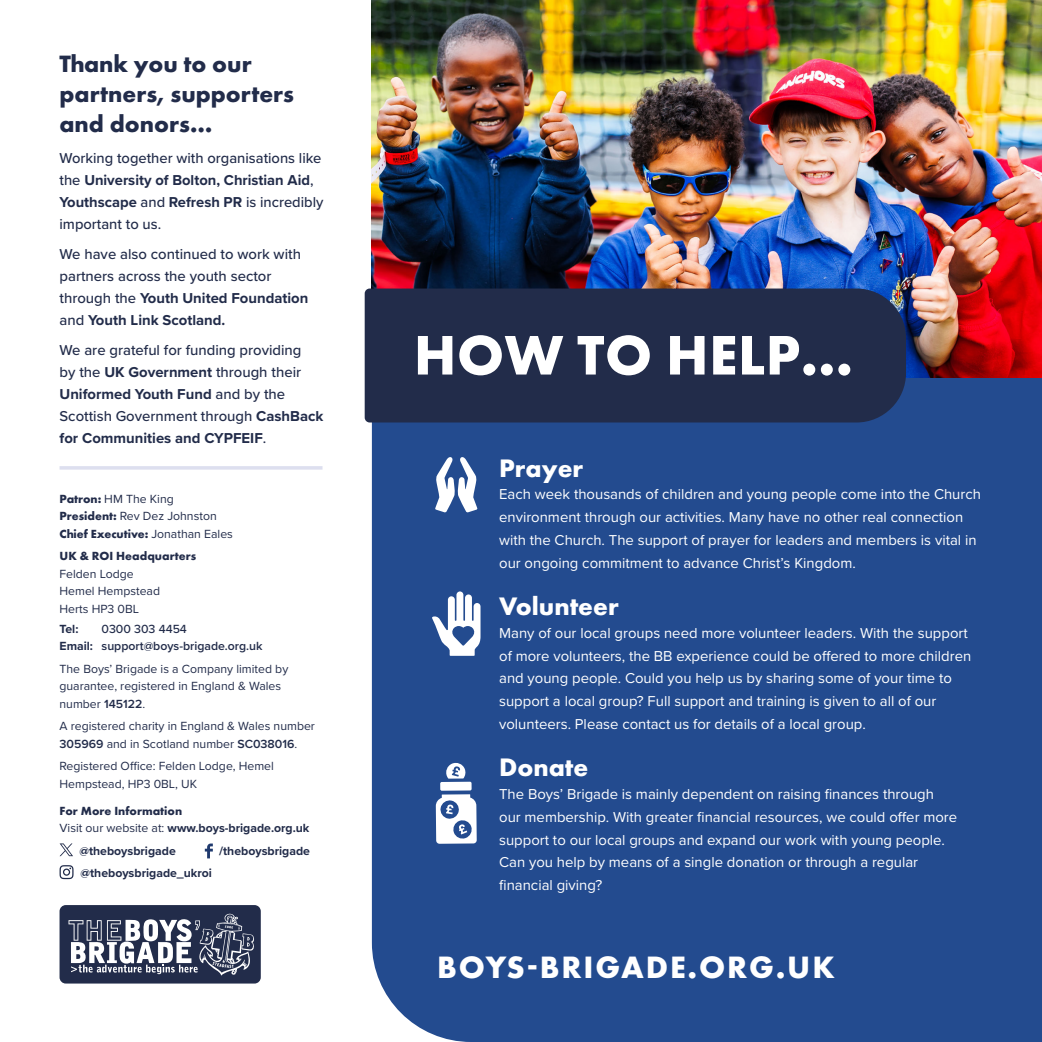
<style>
.page{position:relative;width:1042px;height:1042px;background:#fff}
.page>*{position:absolute;margin:0;border:0;box-sizing:border-box;transform-origin:0 0}
.t1{font:700 57.75px "Futura PT";letter-spacing:.01em;color:#fff}
.t2{font:700 32.02px "Futura PT";letter-spacing:.06em;color:#fff}
.t3{font:700 26.25px "Futura PT";color:#fff}
.t4{font:700 24.5px/29.8px "Futura PT";color:#222c4a}
.t5{font:14.88px/22.8px "Proxima Nova";color:#fff}
.t6{font:500 14.88px/21.9px "Proxima Nova";color:#222c4a}
.t7{font:12.25px/17.5px "Proxima Nova";color:#222c4a}
.t8{font:700 12.25px "Proxima Nova";color:#222c4a}
.t9{font:600 12.25px/17.5px "Proxima Nova";color:#222c4a}
.t10{font:700 12.25px "Futura PT";color:#222c4a}
.s1{font-weight:700}
.s2{font-family:"Futura PT";font-weight:700}
.s3{font-weight:500}
.s4{font-weight:600}
.s5{font-weight:400}
</style>
<div class="page">
<div style="left:372px;top:377px;width:670px;height:665px;background:#234b8f"></div>
<svg style="left:60px;top:843px;width:13px;height:13px"></svg>
<svg style="left:205px;top:843px;width:8px;height:15px"></svg>
<svg style="left:60px;top:865px;width:14px;height:14px"></svg>
<img style="left:372px;top:0;width:670px;height:377px">
<div style="left:60px;top:905px;width:201px;height:78px;background:#222c4a;border-radius:6px"></div>
<svg style="left:69px;top:913px;width:185px;height:62px"></svg>
<hr style="left:60px;top:466px;width:262px;height:4px;background:#dddfef">
<div style="left:365px;top:288px;width:541px;height:134px;background:#222c4a"></div>
<svg style="left:432px;top:591px;width:48px;height:65px"></svg>
<svg style="left:445px;top:761px;width:21px;height:17px"></svg>
<div style="left:440px;top:782px;width:31px;height:9px;background:#fff;border-radius:2px"></div>
<svg style="left:436px;top:794px;width:41px;height:50px"></svg>
<svg style="left:435px;top:454px;width:42px;height:58px"></svg>
<p class="t4" style="left:60px;top:48px;width:236px">Thank you to our partners, supporters and donors…</p>
<p class="t6" style="left:60px;top:147px;width:265px">Working together with organisations like the <span class="s1">University of Bolton, Christian Aid</span>, <span class="s1">Youthscape</span> and <span class="s1">Refresh PR</span> is incredibly important to us.</p>
<p class="t6" style="left:60px;top:243px;width:250px">We have also continued to work with partners across the youth sector through the <span class="s1">Youth United Foundation </span>and <span class="s1">Youth Link Scotland.</span></p>
<p class="t6" style="left:60px;top:339px;width:265px">We are grateful for funding providing<br>by the <span class="s1">UK Government</span> through their <span class="s1">Uniformed Youth Fund</span> and by the Scottish Government through <span class="s1">CashBack for Communities and CYPFEIF</span>.</p>
<p class="t1" style="left:414px;top:318px;width:441px">HOW TO HELP…</p>
<p class="t7" style="left:60px;top:489px;width:175px"><span class="s2">Patron:</span> HM The King<br><span class="s2">President:</span> Rev Dez Johnston<br><span class="s2">Chief Executive:</span> Jonathan Eales</p>
<p class="t7" style="left:60px;top:547px;width:138px"><span class="s2">UK &amp; ROI Headquarters<br></span>Felden Lodge<br>Hemel Hempstead<br>Herts HP3 0BL</p>
<p class="t8" style="left:60px;top:619px;width:20px">Tel:</p>
<p class="t9" style="left:60px;top:619px;width:205px;text-indent:42px"><span class="s3">0300 303 4454<br></span><span class="s1">Email:</span> support@boys-brigade.org.uk</p>
<p class="t7" style="left:60px;top:659px;width:230px">The Boys’ Brigade is a Company limited by guarantee, registered in England &amp; Wales number <span class="s4">145122</span>.</p>
<p class="t7" style="left:60px;top:717px;width:257px">A registered charity in England &amp; Wales number<br><span class="s4">305969</span> and in Scotland number <span class="s4">SC038016</span>.</p>
<p class="t7" style="left:60px;top:756px;width:216px">Registered Office: Felden Lodge, Hemel<br>Hempstead, HP3 0BL, UK</p>
<p class="t10" style="left:60px;top:803px;width:124px">For More Information</p>
<p class="t8" style="left:60px;top:819px;width:251px"><span class="s5">Visit our website at:</span> www.boys-brigade.org.uk</p>
<p class="t8" style="left:79px;top:842px;width:98px">@theboysbrigade</p>
<p class="t8" style="left:219px;top:842px;width:92px">/theboysbrigade</p>
<p class="t8" style="left:81px;top:863px;width:133px">@theboysbrigade_ukroi</p>
<p class="t3" style="left:499px;top:451px;width:86px">Prayer</p>
<p class="t5" style="left:499px;top:482px;width:483px">Each week thousands of children and young people come into the Church environment through our activities. Many have no other real connection with the Church. The support of prayer for leaders and members is vital in our ongoing commitment to advance Christ’s Kingdom.</p>
<p class="t3" style="left:499px;top:589px;width:121px">Volunteer</p>
<p class="t5" style="left:499px;top:621px;width:473px">Many of our local groups need more volunteer leaders. With the support of more volunteers, the BB experience could be offered to more children and young people. Could you help us by sharing some of your time to support a local group? Full support and training is given to all of our volunteers. Please contact us for details of a local group.</p>
<p class="t3" style="left:499px;top:751px;width:91px">Donate</p>
<p class="t5" style="left:499px;top:782px;width:459px">The Boys’ Brigade is mainly dependent on raising finances through our membership. With greater financial resources, we could offer more support to our local groups and expand our work with young people.<br>Can you help by means of a single donation or through a regular financial giving?</p>
<p class="t2" style="left:437px;top:947px;width:399px">BOYS-BRIGADE.ORG.UK</p>
</div>
